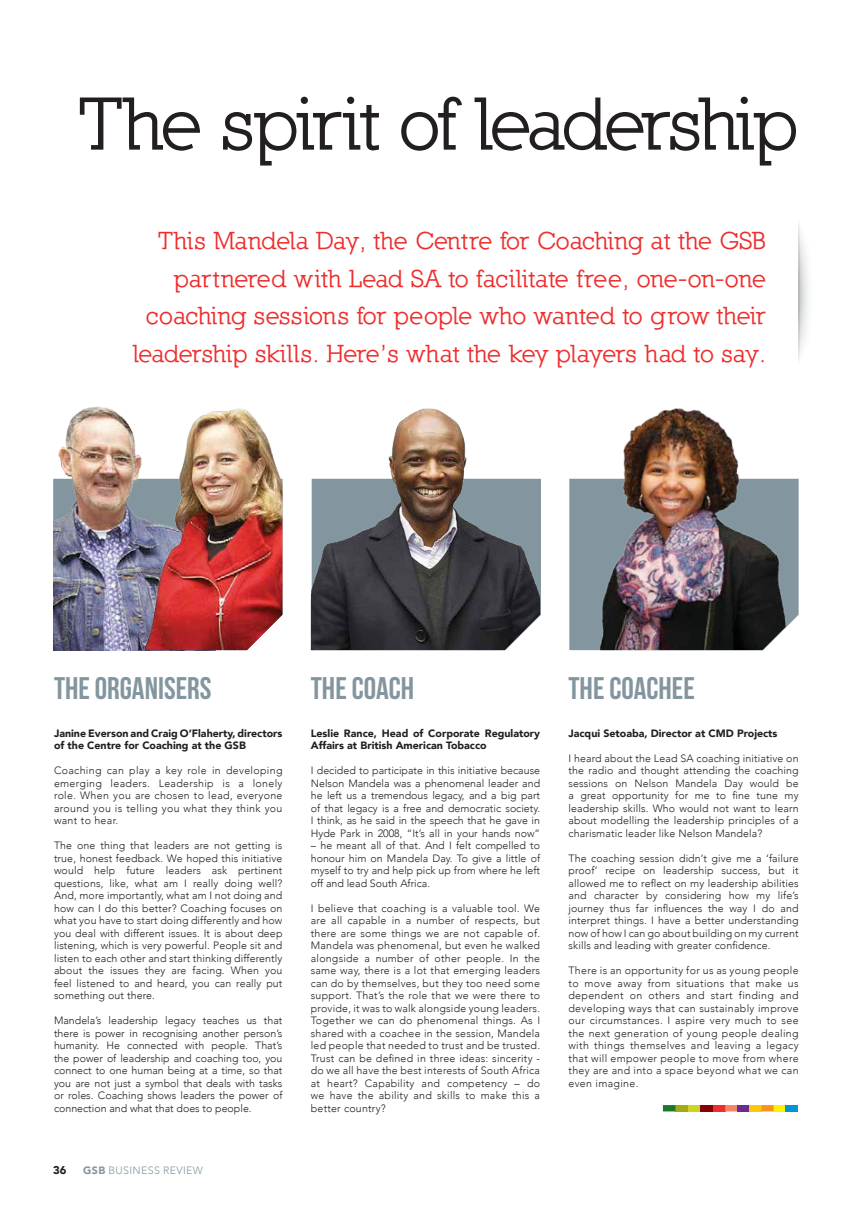
<style>
.page{position:relative;width:851px;height:1205px;background:#fff}
.page>*{position:absolute;margin:0;border:0;box-sizing:border-box;transform-origin:0 0}
.t1{font:700 75px "Nilland";letter-spacing:-.035em;color:#231f20}
.t2{font:31.25px "Bebas Neue";color:#83969f}
.t3{font:700 25px/37.5px "Nilland";color:#ee2d2d;text-align:right}
.t4{font:900 11.25px "Avenir";color:#231f20}
.t5{font:300 10.62px/12.5px "Avenir";letter-spacing:.01em;color:#231f20;text-align:justify}
.t6{font:900 10.62px/12.5px "Avenir";color:#231f20}
.t7{font:300 10.62px "Avenir";letter-spacing:.03em;color:#83969f}
.s1{font-weight:900}
</style>
<div class="page">
<div style="left:687px;top:1105px;width:13px;height:6px;background:#ced51e"></div>
<div style="left:675px;top:1105px;width:12px;height:6px;background:#a5a912"></div>
<svg style="left:662px;top:1105px;width:13px;height:6px"></svg>
<div style="left:773px;top:1105px;width:12px;height:6px;background:#fff101"></div>
<div style="left:785px;top:1105px;width:12px;height:6px;background:#0196d7"></div>
<div style="left:700px;top:1105px;width:12px;height:6px;background:#890202"></div>
<div style="left:712px;top:1105px;width:13px;height:6px;background:#ee2d2d"></div>
<div style="left:725px;top:1105px;width:12px;height:6px;background:#f48465"></div>
<div style="left:737px;top:1105px;width:12px;height:6px;background:#6a2c91"></div>
<div style="left:749px;top:1105px;width:12px;height:6px;background:#fec70c"></div>
<div style="left:761px;top:1105px;width:12px;height:6px;background:#f7931d"></div>
<img style="left:53px;top:406px;width:85px;height:244px">
<img style="left:138px;top:408px;width:144px;height:242px">
<img style="left:569px;top:408px;width:228px;height:242px">
<img style="left:311px;top:408px;width:229px;height:242px">
<svg style="left:798px;top:223px;width:11px;height:138px"></svg>
<h1 class="t1" style="left:79px;top:80px;width:720px">The spirit of leadership</h1>
<h3 class="t3" style="left:133px;top:222px;width:634px">This Mandela Day, the Centre for Coaching at the GSB partnered with Lead SA to facilitate free, one-on-one coaching sessions for people who wanted to grow their leadership skills. Here’s what the key players had to say.</h3>
<h2 class="t2" style="left:54px;top:671px;width:159px">THE ORGANISERS</h2>
<p class="t6" style="left:54px;top:726px;width:230px">Janine Everson and Craig O’Flaherty, directors of the Centre for Coaching at the GSB</p>
<p class="t5" style="left:54px;top:764px;width:230px">Coaching can play a key role in developing emerging leaders. Leadership is a lonely role. When you are chosen to lead, everyone around you is telling you what they think you want to hear.</p>
<p class="t5" style="left:54px;top:839px;width:230px">The one thing that leaders are not getting is true, honest feedback. We hoped this initiative would help future leaders ask pertinent questions, like, what am I really doing well?<br>And, more importantly, what am I not doing and how can I do this better? Coaching focuses on what you have to start doing differently and how you deal with different issues. It is about deep listening, which is very powerful. People sit and listen to each other and start thinking differently about the issues they are facing. When you feel listened to and heard, you can really put something out there.</p>
<p class="t5" style="left:54px;top:1014px;width:230px">Mandela’s leadership legacy teaches us that there is power in recognising another person’s humanity. He connected with people. That’s the power of leadership and coaching too, you connect to one human being at a time, so that you are not just a symbol that deals with tasks or roles. Coaching shows leaders the power of connection and what that does to people.</p>
<p class="t4" style="left:53px;top:1160px;width:15px">36</p>
<p class="t7" style="left:83px;top:1164px;width:121px"><span class="s1">GSB</span> BUSINESS REVIEW</p>
<h2 class="t2" style="left:311px;top:671px;width:105px">THE COACH</h2>
<p class="t6" style="left:311px;top:726px;width:231px">Leslie Rance, Head of Corporate Regulatory<br>Affairs at British American Tobacco</p>
<p class="t5" style="left:311px;top:764px;width:231px">I decided to participate in this initiative because Nelson Mandela was a phenomenal leader and he left us a tremendous legacy, and a big part of that legacy is a free and democratic society.<br>I think, as he said in the speech that he gave in Hyde Park in 2008, “It’s all in your hands now”</p>
<p class="t5" style="left:311px;top:839px;width:231px">– he meant all of that. And I felt compelled to honour him on Mandela Day. To give a little of myself to try and help pick up from where he left off and lead South Africa.</p>
<p class="t5" style="left:311px;top:902px;width:231px">I believe that coaching is a valuable tool. We are all capable in a number of respects, but there are some things we are not capable of.<br>Mandela was phenomenal, but even he walked alongside a number of other people. In the same way, there is a lot that emerging leaders can do by themselves, but they too need some support. That’s the role that we were there to provide, it was to walk alongside young leaders.<br>Together we can do phenomenal things. As I shared with a coachee in the session, Mandela led people that needed to trust and be trusted.<br>Trust can be defined in three ideas: sincerity - do we all have the best interests of South Africa at heart? Capability and competency – do we have the ability and skills to make this a better country?</p>
<h2 class="t2" style="left:568px;top:671px;width:128px">THE COACHEE</h2>
<p class="t6" style="left:568px;top:726px;width:210px">Jacqui Setoaba, Director at CMD Projects</p>
<p class="t5" style="left:568px;top:752px;width:231px">I heard about the Lead SA coaching initiative on the radio and thought attending the coaching sessions on Nelson Mandela Day would be a great opportunity for me to fine tune my leadership skills. Who would not want to learn about modelling the leadership principles of a charismatic leader like Nelson Mandela?</p>
<p class="t5" style="left:568px;top:852px;width:231px">The coaching session didn’t give me a ‘failure proof’ recipe on leadership success, but it allowed me to reflect on my leadership abilities and character by considering how my life’s journey thus far influences the way I do and interpret things. I have a better understanding now of how I can go about building on my current skills and leading with greater confidence.</p>
<p class="t5" style="left:568px;top:964px;width:231px">There is an opportunity for us as young people to move away from situations that make us dependent on others and start finding and developing ways that can sustainably improve our circumstances. I aspire very much to see the next generation of young people dealing with things themselves and leaving a legacy that will empower people to move from where they are and into a space beyond what we can even imagine.</p>
</div>
